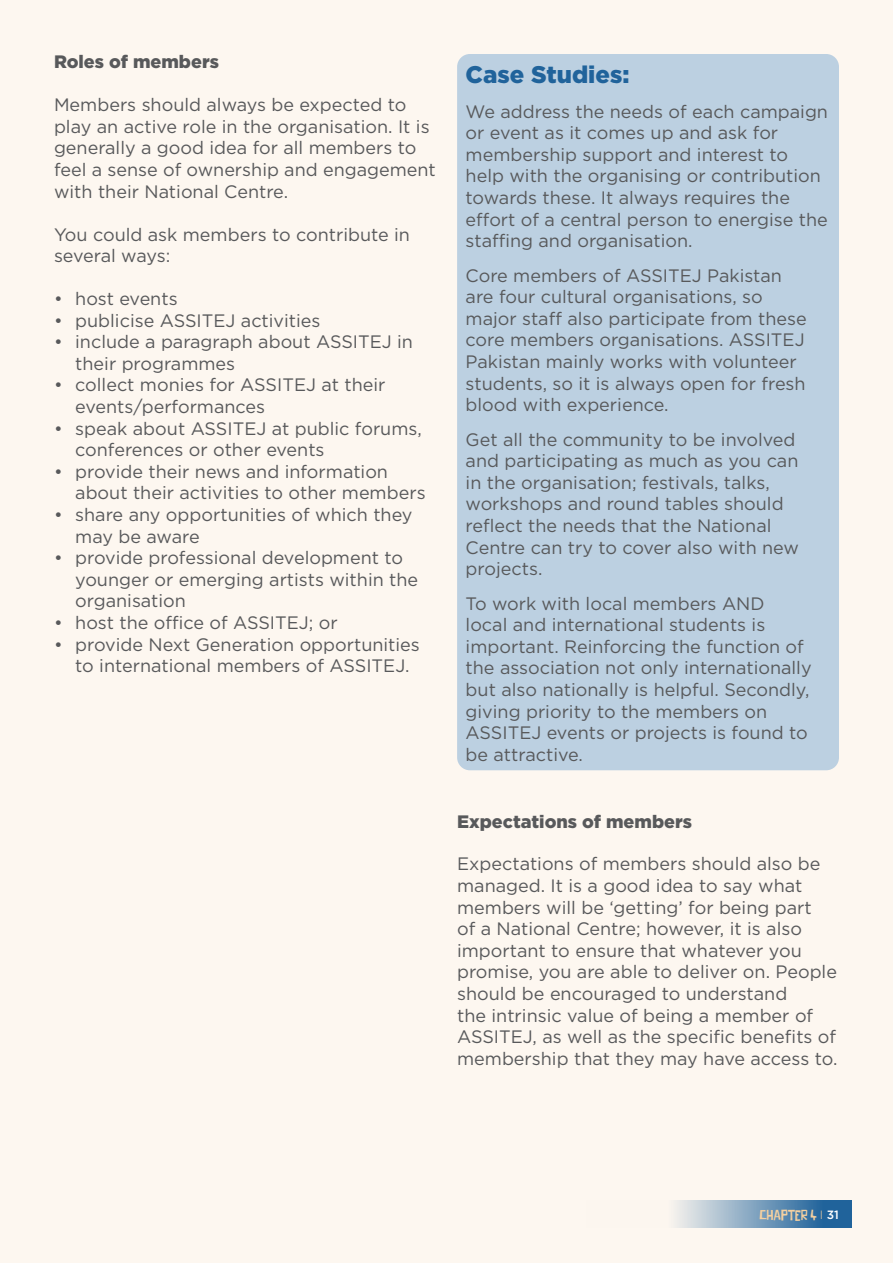
<style>
.page{position:relative;width:893px;height:1263px;background:#fdf7f0}
.page>*{position:absolute;margin:0;border:0;box-sizing:border-box;transform-origin:0 0}
.t1{font:900 24px "Gotham";color:#20639b}
.t2{font:18px/21.6px "Gotham";color:#58595b}
.t3{font:900 18px "Gotham";color:#58595b}
.t4{font:12px "Fifties Movies";color:#f5d0a0}
.s1{font-family:"Gotham";font-weight:300}
.s2{font-family:"Gotham";font-weight:500;color:#fff}
</style>
<div class="page">
<div style="left:457px;top:54px;width:382px;height:716px;background:#bcd0e1;border-radius:13px"></div>
<svg style="left:674px;top:1200px;width:177px;height:28px"></svg>
<p class="t3" style="left:54px;top:50px;width:167px">Roles of members</p>
<p class="t2" style="left:54px;top:94px;width:383px">Members should always be expected to play an active role in the organisation. It is generally a good idea for all members to feel a sense of ownership and engagement with their National Centre.</p>
<p class="t2" style="left:54px;top:223px;width:357px">You could ask members to contribute in several ways:</p>
<p class="t2" style="left:54px;top:287px;width:125px">• host events</p>
<p class="t2" style="left:54px;top:309px;width:268px">• publicise ASSITEJ activities</p>
<p class="t2" style="left:75px;top:331px;width:339px;text-indent:-21px">• include a paragraph about ASSITEJ in their programmes</p>
<p class="t2" style="left:75px;top:374px;width:312px;text-indent:-21px">• collect monies for ASSITEJ at their events/performances</p>
<p class="t2" style="left:75px;top:417px;width:348px;text-indent:-21px">• speak about ASSITEJ at public forums, conferences or other events</p>
<p class="t2" style="left:75px;top:460px;width:352px;text-indent:-21px">• provide their news and information about their activities to other members</p>
<p class="t2" style="left:75px;top:503px;width:339px;text-indent:-21px">• share any opportunities of which they may be aware</p>
<p class="t2" style="left:75px;top:547px;width:344px;text-indent:-21px">• provide professional development to younger or emerging artists within the organisation</p>
<p class="t2" style="left:54px;top:611px;width:285px">• host the office of ASSITEJ; or</p>
<p class="t2" style="left:75px;top:633px;width:346px;text-indent:-21px">• provide Next Generation opportunities to international members of ASSITEJ.</p>
<h1 class="t1" style="left:466px;top:58px;width:165px">Case Studies:</h1>
<p class="t2" style="left:466px;top:100px;width:364px">We address the needs of each campaign or event as it comes up and ask for membership support and interest to help with the organising or contribution towards these. It always requires the effort of a central person to energise the staffing and organisation.</p>
<p class="t2" style="left:466px;top:264px;width:343px">Core members of ASSITEJ Pakistan are four cultural organisations, so major staff also participate from these core members organisations. ASSITEJ Pakistan mainly works with volunteer students, so it is always open for fresh blood with experience.</p>
<p class="t2" style="left:466px;top:428px;width:335px">Get all the community to be involved and participating as much as you can in the organisation; festivals, talks, workshops and round tables should reflect the needs that the National<br>Centre can try to cover also with new projects.</p>
<p class="t2" style="left:466px;top:592px;width:347px">To work with local members AND<br>local and international students is important. Reinforcing the function of the association not only internationally but also nationally is helpful. Secondly, giving priority to the members on ASSITEJ events or projects is found to be attractive.</p>
<p class="t3" style="left:457px;top:809px;width:236px">Expectations of members</p>
<p class="t2" style="left:457px;top:853px;width:382px">Expectations of members should also be managed. It is a good idea to say what members will be ‘getting’ for being part<br>of a National Centre; however, it is also important to ensure that whatever you promise, you are able to deliver on. People should be encouraged to understand<br>the intrinsic value of being a member of ASSITEJ, as well as the specific benefits of membership that they may have access to.</p>
<p class="t4" style="left:759px;top:1207px;width:81px">CHAPTER 4 <span class="s1">I</span> <span class="s2">31</span></p>
</div>
